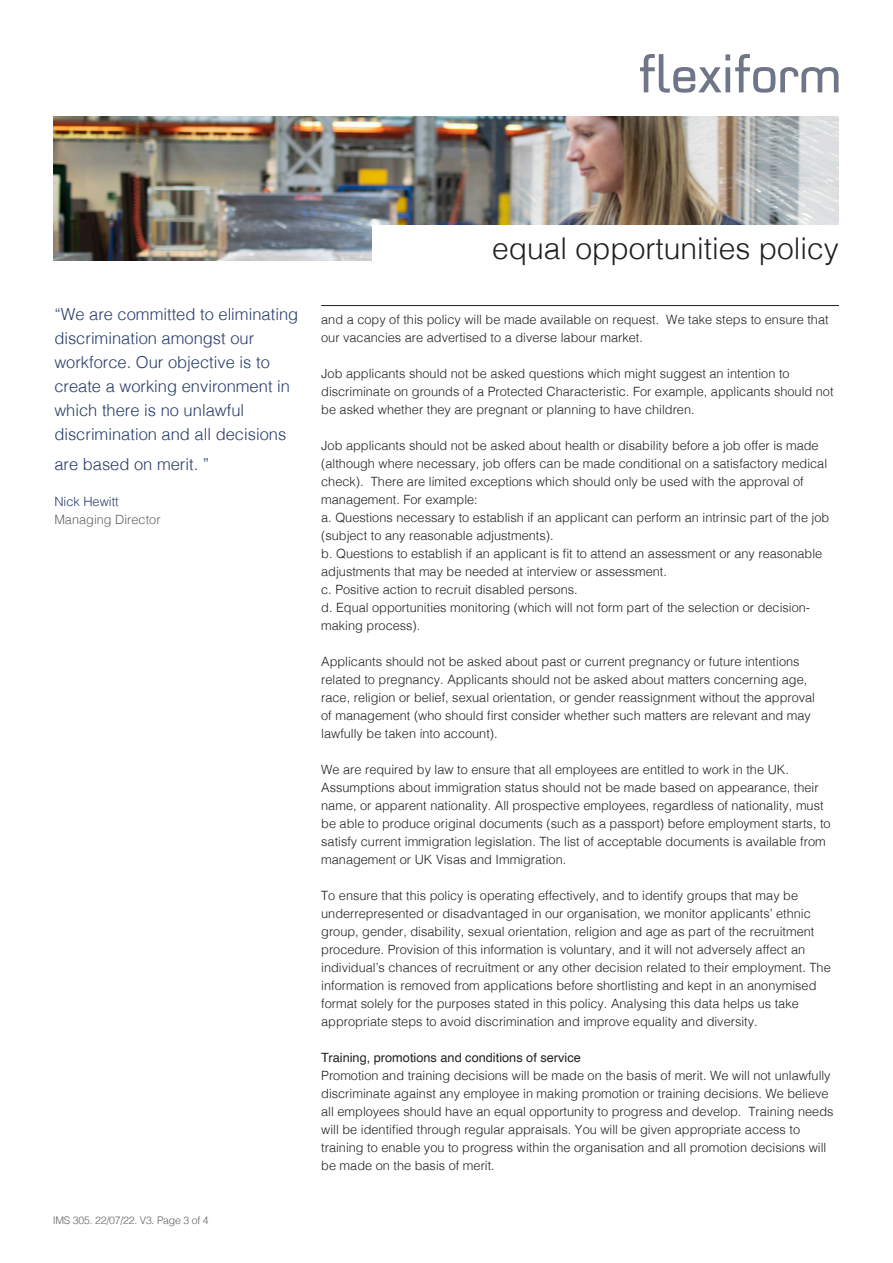
<style>
.page{position:relative;width:893px;height:1263px;background:#fff}
.page>*{position:absolute;margin:0;border:0;box-sizing:border-box;transform-origin:0 0}
.t1{font:300 30px "Helvetica";color:#231f20}
.t2{font:300 16.5px/24px "Helvetica";color:#283b69}
.Main_Body_of_Text{font:300 12.75px/18px "Helvetica";color:#231f20}
.Subheadings{font:12.75px "Helvetica";color:#231f20}
.t3{font:300 12.75px "Helvetica";color:#636366}
.t4{font:300 12.75px "Helvetica";color:#283b69}
.t5{font:300 10.5px "Helvetica";letter-spacing:-.02em;color:#636366}
</style>
<div class="page">
<svg style="left:640px;top:54px;width:198px;height:39px"></svg>
<img style="left:54px;top:117px;width:784px;height:143px">
<hr style="left:321px;top:305px;width:518px;height:1px;background:#231f20">
<div style="left:372px;top:225px;width:467px;height:46px;background:#fff"></div>
<p class="t2" style="left:54px;top:301px;width:245px">“We are committed to eliminating discrimination amongst our workforce. Our objective is to create a working environment in which there is no unlawful discrimination and all decisions</p>
<p class="t2" style="left:54px;top:451px;width:156px">are based on merit. ”</p>
<p class="t4" style="left:54px;top:490px;width:66px">Nick Hewitt</p>
<p class="t3" style="left:54px;top:508px;width:108px">Managing Director</p>
<p class="t5" style="left:53px;top:1211px;width:157px">IMS 305. 22/07/22. V3. Page 3 of 4</p>
<p class="t1" style="left:492px;top:223px;width:348px">equal opportunities policy</p>
<p class="Main_Body_of_Text" style="left:321px;top:309px;width:509px">and a copy of this policy will be made available on request. We take steps to ensure that our vacancies are advertised to a diverse labour market.</p>
<p class="Main_Body_of_Text" style="left:321px;top:363px;width:514px">Job applicants should not be asked questions which might suggest an intention to discriminate on grounds of a Protected Characteristic. For example, applicants should not be asked whether they are pregnant or planning to have children.</p>
<p class="Main_Body_of_Text" style="left:321px;top:435px;width:507px">Job applicants should not be asked about health or disability before a job offer is made (although where necessary, job offers can be made conditional on a satisfactory medical check). There are limited exceptions which should only be used with the approval of management. For example:</p>
<p class="Main_Body_of_Text" style="left:321px;top:507px;width:510px">a. Questions necessary to establish if an applicant can perform an intrinsic part of the job (subject to any reasonable adjustments).</p>
<p class="Main_Body_of_Text" style="left:321px;top:543px;width:503px">b. Questions to establish if an applicant is fit to attend an assessment or any reasonable adjustments that may be needed at interview or assessment.</p>
<p class="Main_Body_of_Text" style="left:321px;top:579px;width:258px">c. Positive action to recruit disabled persons.</p>
<p class="Main_Body_of_Text" style="left:321px;top:597px;width:490px">d. Equal opportunities monitoring (which will not form part of the selection or decision&shy;making process).</p>
<p class="Main_Body_of_Text" style="left:321px;top:651px;width:495px">Applicants should not be asked about past or current pregnancy or future intentions related to pregnancy. Applicants should not be asked about matters concerning age, race, religion or belief, sexual orientation, or gender reassignment without the approval of management (who should first consider whether such matters are relevant and may lawfully be taken into account).</p>
<p class="Main_Body_of_Text" style="left:321px;top:759px;width:511px">We are required by law to ensure that all employees are entitled to work in the UK.<br>Assumptions about immigration status should not be made based on appearance, their name, or apparent nationality. All prospective employees, regardless of nationality, must be able to produce original documents (such as a passport) before employment starts, to satisfy current immigration legislation. The list of acceptable documents is available from management or UK Visas and Immigration.</p>
<p class="Main_Body_of_Text" style="left:321px;top:885px;width:511px">To ensure that this policy is operating effectively, and to identify groups that may be underrepresented or disadvantaged in our organisation, we monitor applicants’ ethnic group, gender, disability, sexual orientation, religion and age as part of the recruitment procedure. Provision of this information is voluntary, and it will not adversely affect an individual’s chances of recruitment or any other decision related to their employment. The information is removed from applications before shortlisting and kept in an anonymised format solely for the purposes stated in this policy. Analysing this data helps us take appropriate steps to avoid discrimination and improve equality and diversity.</p>
<p class="Subheadings" style="left:321px;top:1047px;width:261px">Training, promotions and conditions of service</p>
<p class="Main_Body_of_Text" style="left:321px;top:1065px;width:514px">Promotion and training decisions will be made on the basis of merit. We will not unlawfully discriminate against any employee in making promotion or training decisions. We believe all employees should have an equal opportunity to progress and develop. Training needs will be identified through regular appraisals. You will be given appropriate access to training to enable you to progress within the organisation and all promotion decisions will be made on the basis of merit.</p>
</div>
